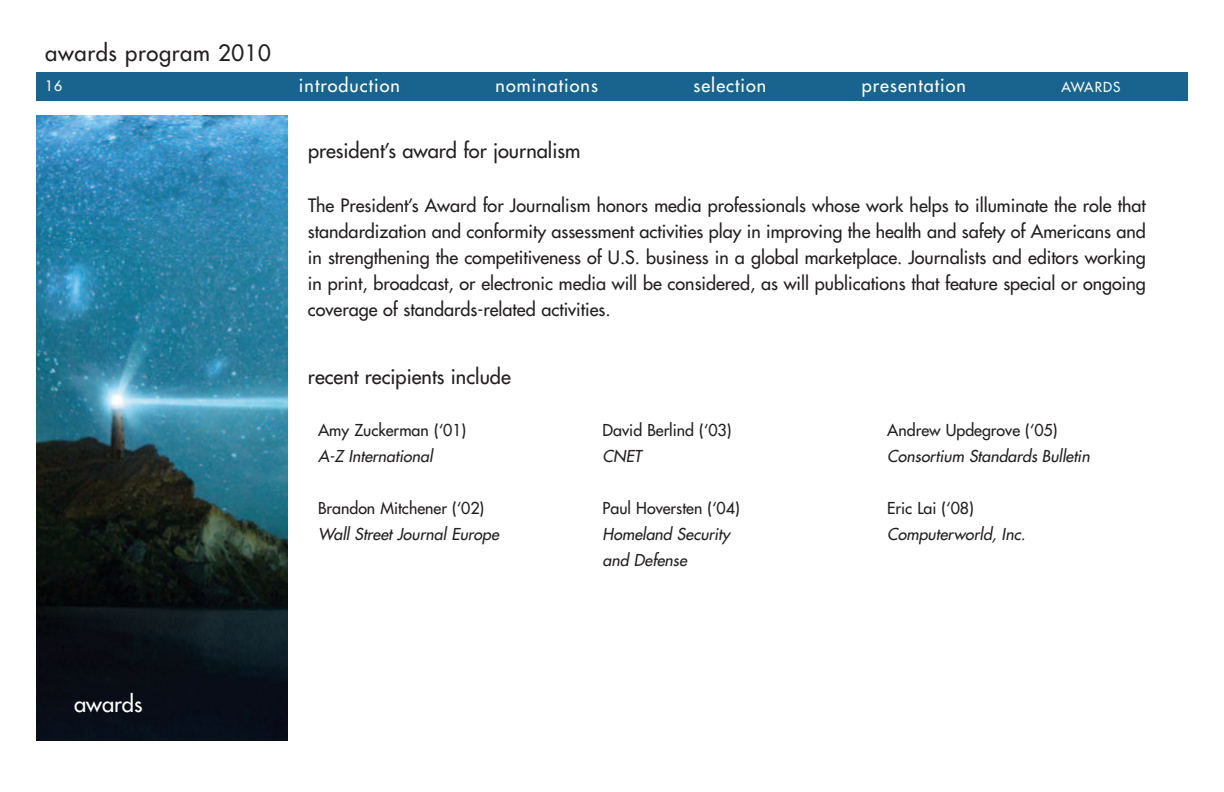
<style>
.page{position:relative;width:1224px;height:792px;background:#fff}
.page>*{position:absolute;margin:0;border:0;box-sizing:border-box;transform-origin:0 0}
.t1{font:22px "Futura";letter-spacing:.03em;color:#231f20}
.t2{font:22px "Futura";color:#fff}
.t3{font:20px "Futura";color:#231f20}
.t4{font:18px/26px "Futura";color:#231f20;text-align:justify}
.t5{font:18px "Futura";letter-spacing:.06em;color:#fff}
.t6{font:italic 16px/26px "Futura";color:#231f20}
.t7{font:16px "Futura";color:#231f20}
.t8{font:14px "Futura";color:#fff}
.t9{font:13.6px "Futura";letter-spacing:.075em;color:#fff}
</style>
<div class="page">
<div style="left:36px;top:72px;width:1152px;height:29px;background:#18648f"></div>
<img style="left:36px;top:115px;width:252px;height:625px">
<p class="t1" style="left:45px;top:42px;width:227px">awards program 2010</p>
<p class="t8" style="left:45px;top:78px;width:18px">16</p>
<p class="t5" style="left:299px;top:76px;width:102px">introduction</p>
<p class="t5" style="left:496px;top:76px;width:104px">nominations</p>
<p class="t5" style="left:693px;top:76px;width:74px">selection</p>
<p class="t5" style="left:862px;top:76px;width:106px">presentation</p>
<p class="t9" style="left:1062px;top:80px;width:60px">AWARDS</p>
<p class="t3" style="left:308px;top:141px;width:274px">president’s award for journalism</p>
<p class="t4" style="left:308px;top:194px;width:839px">The President’s Award for Journalism honors media professionals whose work helps to illuminate the role that standardization and conformity assessment activities play in improving the health and safety of Americans and in strengthening the competitiveness of U.S. business in a global marketplace. Journalists and editors working in print, broadcast, or electronic media will be considered, as will publications that feature special or ongoing coverage of standards-related activities.</p>
<p class="t2" style="left:74px;top:693px;width:70px">awards</p>
<p class="t3" style="left:308px;top:367px;width:204px">recent recipients include</p>
<p class="t7" style="left:318px;top:422px;width:150px">Amy Zuckerman (‘01)</p>
<p class="t6" style="left:318px;top:444px;width:116px">A-Z International</p>
<p class="t7" style="left:318px;top:500px;width:168px">Brandon Mitchener (‘02)</p>
<p class="t6" style="left:318px;top:522px;width:182px">Wall Street Journal Europe</p>
<p class="t7" style="left:603px;top:422px;width:130px">David Berlind (‘03)</p>
<p class="t6" style="left:603px;top:444px;width:40px">CNET</p>
<p class="t7" style="left:603px;top:500px;width:139px">Paul Hoversten (‘04)</p>
<p class="t6" style="left:603px;top:522px;width:129px">Homeland Security and Defense</p>
<p class="t7" style="left:887px;top:422px;width:172px">Andrew Updegrove (‘05)</p>
<p class="t6" style="left:887px;top:444px;width:204px">Consortium Standards Bulletin</p>
<p class="t7" style="left:887px;top:500px;width:88px">Eric Lai (‘08)</p>
<p class="t6" style="left:887px;top:522px;width:140px">Computerworld, Inc.</p>
</div>
